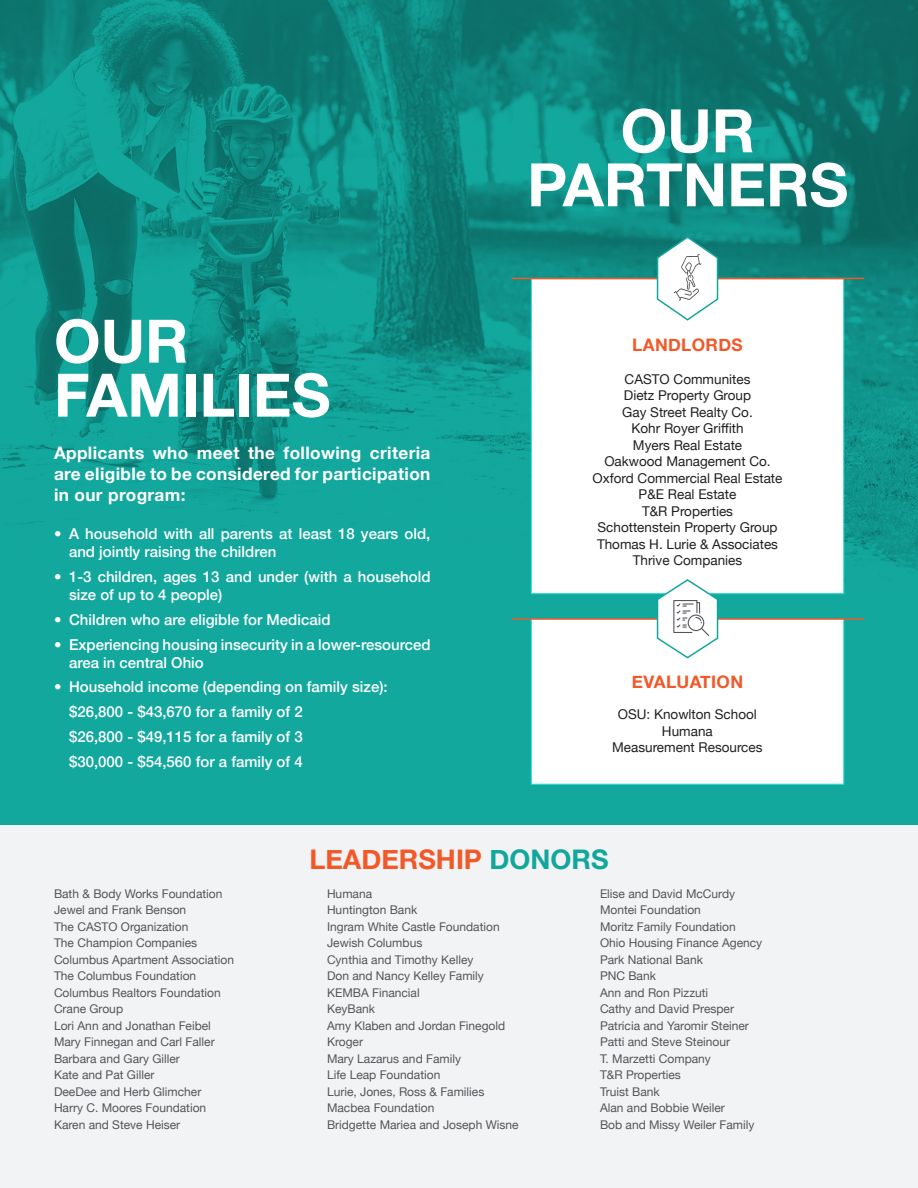
<style>
.page{position:relative;width:918px;height:1188px;background:#fff}
.page>*{position:absolute;margin:0;border:0;box-sizing:border-box;transform-origin:0 0}
.t1{font:700 60px "Helvetica Neue";color:#fff}
.Body_10{font:700 27px "Helvetica Neue";color:#f15929}
.Body_10-2{font:700 17.25px/20.7px "Helvetica Neue";letter-spacing:.02em;color:#fff;text-align:justify}
.Body_10-3{font:700 17.25px "Helvetica Neue";letter-spacing:.02em;color:#f15929}
.Bullets{font:500 15px/18px "Helvetica Neue";color:#fff}
.Body{font:13.5px "Helvetica Neue";color:#231f20}
.Bullets-2{font:12px "Helvetica Neue";color:#54555a}
.s1{color:#12a79d}
</style>
<div class="page">
<img style="left:0;top:0;width:918px;height:825px">
<div style="left:531px;top:279px;width:313px;height:315px;background:#fff"></div>
<hr style="left:512px;top:278px;width:352px;height:1px;background:#f15929">
<svg style="left:656px;top:235px;width:64px;height:86px"></svg>
<div style="left:531px;top:619px;width:313px;height:166px;background:#fff;border:1px solid #12a79d"></div>
<hr style="left:512px;top:618px;width:352px;height:2px;background:#f15929">
<svg style="left:656px;top:579px;width:64px;height:80px"></svg>
<div style="left:0;top:825px;width:918px;height:363px;background:#f2f3f4"></div>
<p class="t1" style="left:54px;top:294px;width:136px">OUR</p>
<p class="t1" style="left:54px;top:348px;width:278px">FAMILIES</p>
<p class="Body_10-2" style="left:54px;top:443px;width:378px">Applicants who meet the following criteria are eligible to be considered for participation in our program:</p>
<p class="Bullets" style="left:69px;top:524px;width:363px;text-indent:-15px">• A household with all parents at least 18 years old, and jointly raising the children</p>
<p class="Bullets" style="left:69px;top:567px;width:363px;text-indent:-15px">• 1-3 children, ages 13 and under (with a household size of up to 4 people)</p>
<p class="Bullets" style="left:54px;top:609px;width:278px">• Children who are eligible for Medicaid</p>
<p class="Bullets" style="left:69px;top:634px;width:363px;text-indent:-15px">• Experiencing housing insecurity in a lower-resourced area in central Ohio</p>
<p class="Bullets" style="left:54px;top:677px;width:335px">• Household income (depending on family size):</p>
<p class="Bullets" style="left:69px;top:702px;width:235px">$26,800 - $43,670 for a family of 2</p>
<p class="Bullets" style="left:69px;top:726px;width:235px">$26,800 - $49,115 for a family of 3</p>
<p class="Bullets" style="left:69px;top:751px;width:235px">$30,000 - $54,560 for a family of 4</p>
<p class="t1" style="left:621px;top:84px;width:136px">OUR</p>
<p class="t1" style="left:527px;top:138px;width:323px">PARTNERS</p>
<p class="Body_10-3" style="left:632px;top:331px;width:112px">LANDLORDS</p>
<p class="Body" style="left:625px;top:369px;width:127px">CASTO Communites</p>
<p class="Body" style="left:624px;top:386px;width:129px">Dietz Property Group</p>
<p class="Body" style="left:622px;top:402px;width:132px">Gay Street Realty Co.</p>
<p class="Body" style="left:632px;top:419px;width:114px">Kohr Royer Griffith</p>
<p class="Body" style="left:633px;top:435px;width:111px">Myers Real Estate</p>
<p class="Body" style="left:604px;top:452px;width:168px">Oakwood Management Co.</p>
<p class="Body" style="left:593px;top:468px;width:191px">Oxford Commercial Real Estate</p>
<p class="Body" style="left:639px;top:485px;width:99px">P&amp;E Real Estate</p>
<p class="Body" style="left:642px;top:501px;width:93px">T&amp;R Properties</p>
<p class="Body" style="left:598px;top:518px;width:182px">Schottenstein Property Group</p>
<p class="Body" style="left:597px;top:534px;width:183px">Thomas H. Lurie &amp; Associates</p>
<p class="Body" style="left:633px;top:551px;width:111px">Thrive Companies</p>
<p class="Body_10-3" style="left:632px;top:668px;width:113px">EVALUATION</p>
<p class="Body" style="left:618px;top:705px;width:141px">OSU: Knowlton School</p>
<p class="Body" style="left:662px;top:721px;width:52px">Humana</p>
<p class="Body" style="left:612px;top:738px;width:152px">Measurement Resources</p>
<p class="Bullets-2" style="left:54px;top:885px;width:170px">Bath &amp; Body Works Foundation</p>
<p class="Bullets-2" style="left:54px;top:901px;width:134px">Jewel and Frank Benson</p>
<p class="Bullets-2" style="left:54px;top:918px;width:136px">The CASTO Organization</p>
<p class="Bullets-2" style="left:54px;top:934px;width:145px">The Champion Companies</p>
<p class="Bullets-2" style="left:54px;top:951px;width:182px">Columbus Apartment Association</p>
<p class="Bullets-2" style="left:54px;top:967px;width:144px">The Columbus Foundation</p>
<p class="Bullets-2" style="left:54px;top:984px;width:168px">Columbus Realtors Foundation</p>
<p class="Bullets-2" style="left:54px;top:1000px;width:71px">Crane Group</p>
<p class="Bullets-2" style="left:54px;top:1017px;width:158px">Lori Ann and Jonathan Feibel</p>
<p class="Bullets-2" style="left:54px;top:1033px;width:162px">Mary Finnegan and Carl Faller</p>
<p class="Bullets-2" style="left:54px;top:1050px;width:127px">Barbara and Gary Giller</p>
<p class="Bullets-2" style="left:54px;top:1066px;width:102px">Kate and Pat Giller</p>
<p class="Bullets-2" style="left:54px;top:1083px;width:149px">DeeDee and Herb Glimcher</p>
<p class="Bullets-2" style="left:54px;top:1100px;width:154px">Harry C. Moores Foundation</p>
<p class="Bullets-2" style="left:54px;top:1116px;width:128px">Karen and Steve Heiser</p>
<p class="Body_10" style="left:309px;top:839px;width:301px">LEADERSHIP <span class="s1">DONORS</span></p>
<p class="Bullets-2" style="left:327px;top:885px;width:47px">Humana</p>
<p class="Bullets-2" style="left:327px;top:901px;width:92px">Huntington Bank</p>
<p class="Bullets-2" style="left:327px;top:918px;width:174px">Ingram White Castle Foundation</p>
<p class="Bullets-2" style="left:327px;top:934px;width:97px">Jewish Columbus</p>
<p class="Bullets-2" style="left:327px;top:951px;width:148px">Cynthia and Timothy Kelley</p>
<p class="Bullets-2" style="left:327px;top:967px;width:158px">Don and Nancy Kelley Family</p>
<p class="Bullets-2" style="left:327px;top:984px;width:94px">KEMBA Financial</p>
<p class="Bullets-2" style="left:327px;top:1000px;width:50px">KeyBank</p>
<p class="Bullets-2" style="left:327px;top:1017px;width:180px">Amy Klaben and Jordan Finegold</p>
<p class="Bullets-2" style="left:327px;top:1033px;width:37px">Kroger</p>
<p class="Bullets-2" style="left:327px;top:1050px;width:136px">Mary Lazarus and Family</p>
<p class="Bullets-2" style="left:327px;top:1066px;width:115px">Life Leap Foundation</p>
<p class="Bullets-2" style="left:327px;top:1083px;width:159px">Lurie, Jones, Ross &amp; Families</p>
<p class="Bullets-2" style="left:327px;top:1100px;width:109px">Macbea Foundation</p>
<p class="Bullets-2" style="left:327px;top:1116px;width:193px">Bridgette Mariea and Joseph Wisne</p>
<p class="Bullets-2" style="left:600px;top:885px;width:137px">Elise and David McCurdy</p>
<p class="Bullets-2" style="left:600px;top:901px;width:102px">Montei Foundation</p>
<p class="Bullets-2" style="left:600px;top:918px;width:137px">Moritz Family Foundation</p>
<p class="Bullets-2" style="left:600px;top:934px;width:164px">Ohio Housing Finance Agency</p>
<p class="Bullets-2" style="left:600px;top:951px;width:104px">Park National Bank</p>
<p class="Bullets-2" style="left:600px;top:967px;width:58px">PNC Bank</p>
<p class="Bullets-2" style="left:600px;top:984px;width:110px">Ann and Ron Pizzuti</p>
<p class="Bullets-2" style="left:600px;top:1000px;width:136px">Cathy and David Presper</p>
<p class="Bullets-2" style="left:600px;top:1017px;width:150px">Patricia and Yaromir Steiner</p>
<p class="Bullets-2" style="left:600px;top:1033px;width:132px">Patti and Steve Steinour</p>
<p class="Bullets-2" style="left:600px;top:1050px;width:112px">T. Marzetti Company</p>
<p class="Bullets-2" style="left:600px;top:1066px;width:82px">T&amp;R Properties</p>
<p class="Bullets-2" style="left:600px;top:1083px;width:61px">Truist Bank</p>
<p class="Bullets-2" style="left:600px;top:1100px;width:126px">Alan and Bobbie Weiler</p>
<p class="Bullets-2" style="left:600px;top:1116px;width:156px">Bob and Missy Weiler Family</p>
</div>
